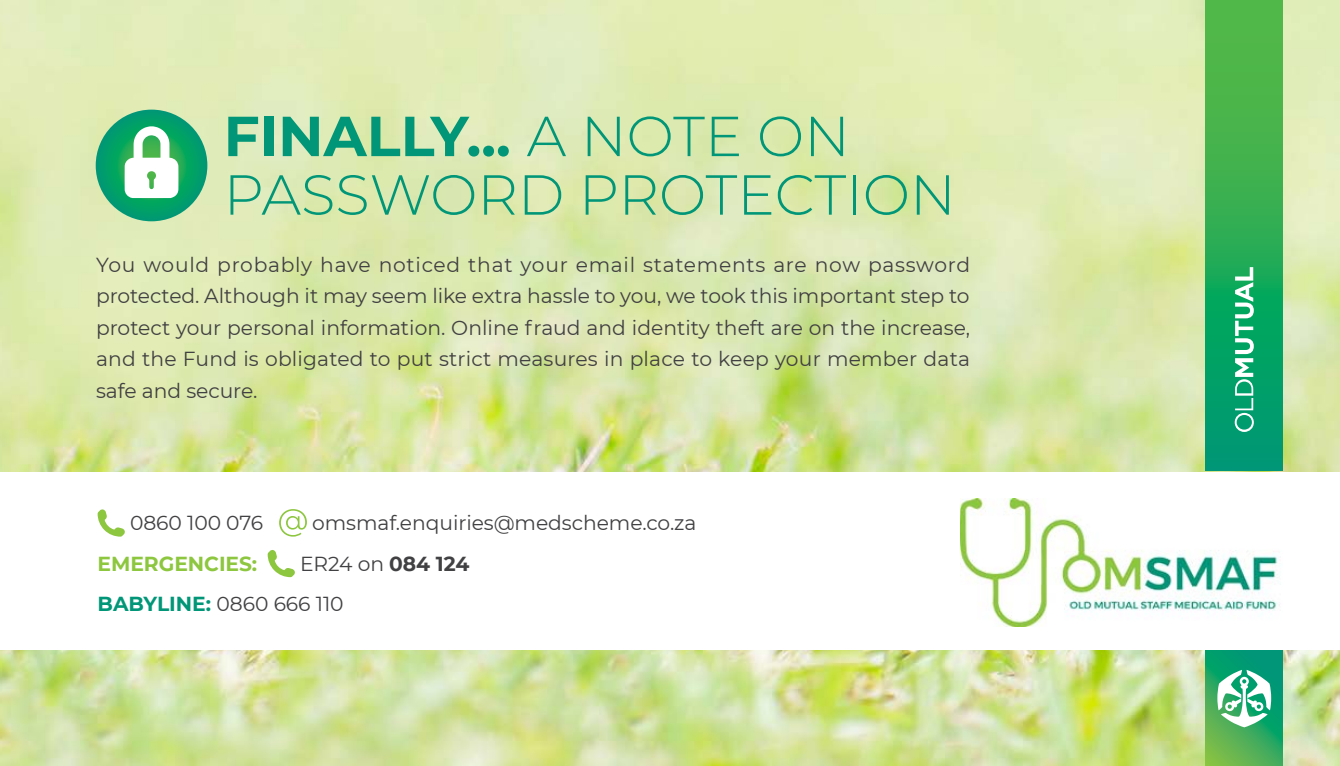
<style>
.page{position:relative;width:1340px;height:766px;background:#fff}
.page>*{position:absolute;margin:0;border:0;box-sizing:border-box;transform-origin:0 0}
.t1{font:300 56.25px/58.5px "Montserrat";color:#009677}
.t2{font:20.25px/31.5px "Montserrat";letter-spacing:-.005em;color:#414042}
.t3{font:700 20.25px "Montserrat";letter-spacing:-.005em;color:#8dc63f}
.s1{font-weight:700}
.s2{font-weight:700;color:#009677}
</style>
<div class="page">
<img style="left:0;top:0;width:1339px;height:765px">
<div style="left:0;top:472px;width:1339px;height:177px;background:#fff"></div>
<svg style="left:98px;top:509px;width:27px;height:27px"></svg>
<svg style="left:279px;top:509px;width:28px;height:27px"></svg>
<svg style="left:267px;top:550px;width:28px;height:27px"></svg>
<img style="left:960px;top:498px;width:320px;height:128px">
<svg style="left:96px;top:110px;width:111px;height:111px"></svg>
<svg style="left:125px;top:126px;width:53px;height:72px"></svg>
<svg style="left:1205px;top:650px;width:77px;height:115px"></svg>
<svg style="left:1217px;top:669px;width:54px;height:58px"></svg>
<svg style="left:1205px;top:0;width:77px;height:470px"></svg>
<svg style="left:1234px;top:267px;width:19px;height:165px"></svg>
<h1 class="t1" style="left:224px;top:105px;width:733px"><span class="s1">FINALLY...</span> A NOTE ON<br>PASSWORD PROTECTION</h1>
<p class="t2" style="left:96px;top:248px;width:875px;text-align:justify">You would probably have noticed that your email statements are now password protected. Although it may seem like extra hassle to you, we took this important step to protect your personal information. Online fraud and identity theft are on the increase, and the Fund is obligated to put strict measures in place to keep your member data safe and secure.</p>
<p class="t2" style="left:130px;top:506px;width:135px">0860 100 076</p>
<p class="t2" style="left:312px;top:506px;width:386px">omsmaf.enquiries@medscheme.co.za</p>
<p class="t3" style="left:98px;top:549px;width:161px">EMERGENCIES:</p>
<p class="t2" style="left:98px;top:542px;width:373px;line-height:40.5px;text-indent:202px">ER24 on <span class="s1">084 124<br></span><span class="s2">BABYLINE:</span> 0860 666 110</p>
</div>
